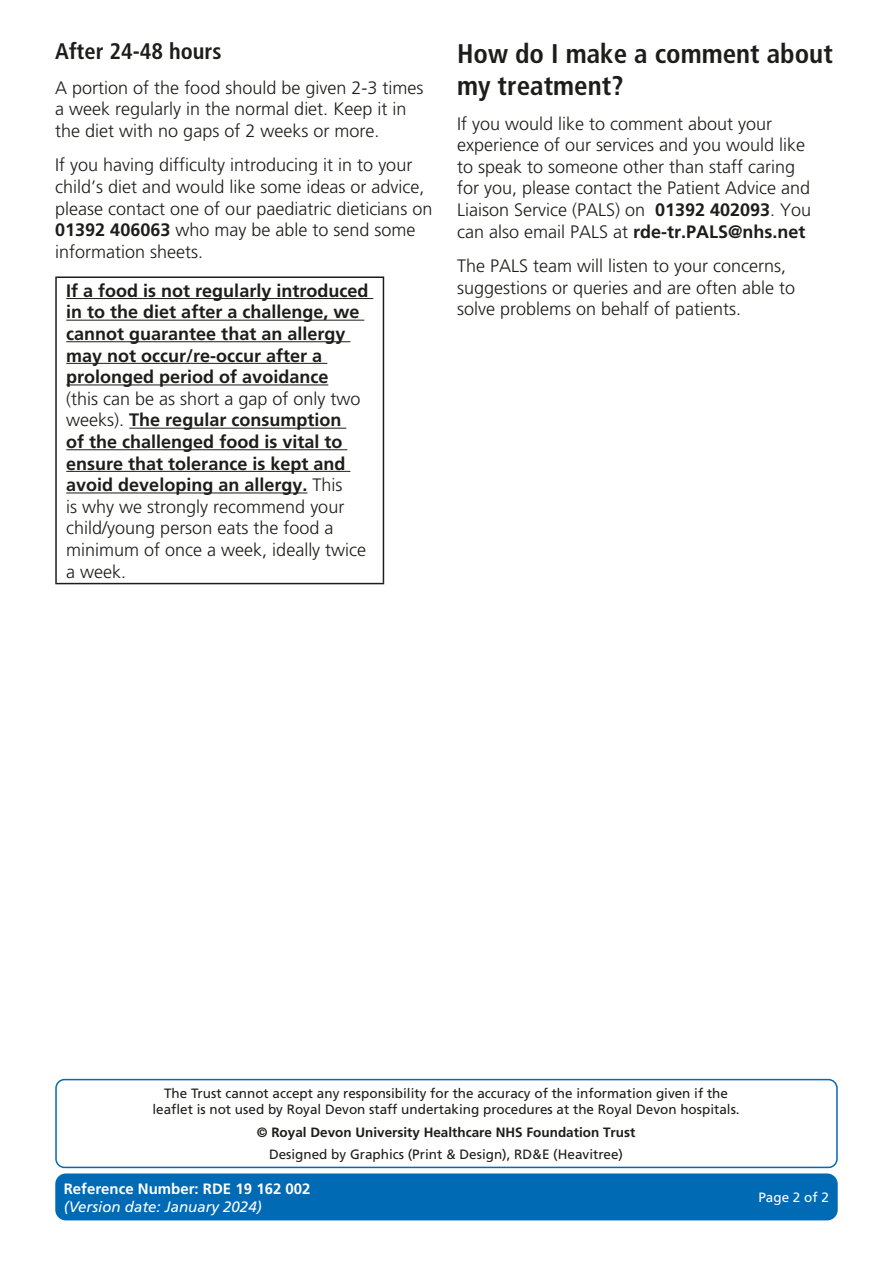
<style>
.page{position:relative;width:893px;height:1263px;background:#fff}
.page>*{position:absolute;margin:0;border:0;box-sizing:border-box;transform-origin:0 0}
.t1{font:700 condensed 27px/32.4px "Frutiger 67";color:#1d1d1b}
.t2{font:700 condensed 22.5px "Frutiger 67";color:#1d1d1b}
.t3{font:300 18px/21.6px "Frutiger 45";color:#1d1d1b}
.t4{font:700 18px/21.6px "Frutiger 65";color:#1d1d1b}
.t5{font:700 15px "Frutiger 65";color:#fff}
.t6{font:italic 15px "Frutiger 56";color:#fff}
.t7{font:13.5px/16.2px "Frutiger 55 Roman";color:#1d1d1b;text-align:center}
.t8{font:700 13.5px "Frutiger 65";color:#1d1d1b}
.t9{font:13.5px "Frutiger 55 Roman";color:#fff}
.s1{font-family:"Frutiger 65";font-weight:700}
.s2{font-family:"Frutiger 45";font-weight:300}
</style>
<div class="page">
<div style="left:55px;top:1173px;width:783px;height:47px;background:#006ab5;border-radius:11px"></div>
<div style="left:55px;top:1079px;width:783px;height:89px;border:2px solid #006ab5;border-radius:9px"></div>
<hr style="left:55px;top:276px;width:329px;height:2px;background:#1d1d1b">
<hr style="left:55px;top:278px;width:2px;height:305px;background:#1d1d1b">
<hr style="left:383px;top:278px;width:1px;height:305px;background:#1d1d1b">
<hr style="left:55px;top:583px;width:329px;height:1px;background:#1d1d1b">
<hr style="left:66px;top:298px;width:307px;height:1px;background:#1d1d1b">
<hr style="left:66px;top:320px;width:298px;height:1px;background:#1d1d1b">
<hr style="left:66px;top:341px;width:284px;height:1px;background:#1d1d1b">
<hr style="left:66px;top:363px;width:261px;height:1px;background:#1d1d1b">
<hr style="left:66px;top:384px;width:262px;height:1px;background:#1d1d1b">
<hr style="left:129px;top:428px;width:217px;height:1px;background:#1d1d1b">
<hr style="left:66px;top:449px;width:281px;height:1px;background:#1d1d1b">
<hr style="left:66px;top:471px;width:284px;height:1px;background:#1d1d1b">
<hr style="left:66px;top:492px;width:241px;height:1px;background:#1d1d1b">
<p class="t2" style="left:55px;top:38px;width:168px">After 24-48 hours</p>
<p class="t3" style="left:55px;top:77px;width:370px">A portion of the food should be given 2-3 times a week regularly in the normal diet. Keep it in the diet with no gaps of 2 weeks or more.</p>
<p class="t3" style="left:55px;top:154px;width:379px">If you having difficulty introducing it in to your child’s diet and would like some ideas or advice, please contact one of our paediatric dieticians on <span class="s1">01392 406063</span> who may be able to send some information sheets.</p>
<p class="t4" style="left:66px;top:279px;width:304px">If a food is not regularly introduced in to the diet after a challenge, we cannot guarantee that an allergy may not occur/re-occur after a prolonged period of avoidance</p>
<p class="t3" style="left:66px;top:388px;width:296px">(this can be as short a gap of only two</p>
<p class="t4" style="left:66px;top:409px;width:281px"><span class="s2">weeks).</span> The regular consumption of the challenged food is vital to ensure that tolerance is kept and avoid developing an allergy. <span class="s2">This</span></p>
<p class="t3" style="left:66px;top:496px;width:302px">is why we strongly recommend your child/young person eats the food a minimum of once a week, ideally twice a week.</p>
<h1 class="t1" style="left:457px;top:37px;width:377px">How do I make a comment about my treatment?</h1>
<p class="t3" style="left:457px;top:112px;width:356px">If you would like to comment about your experience of our services and you would like to speak to someone other than staff caring for you, please contact the Patient Advice and Liaison Service (PALS) on <span class="s1">01392 402093</span>. You</p>
<p class="t4" style="left:457px;top:220px;width:350px"><span class="s2">can also email PALS at</span> rde-tr.PALS@nhs.net</p>
<p class="t3" style="left:457px;top:255px;width:340px">The PALS team will listen to your concerns, suggestions or queries and are often able to solve problems on behalf of patients.</p>
<p class="t7" style="left:152px;top:1085px;width:589px">The Trust cannot accept any responsibility for the accuracy of the information given if the leaflet is not used by Royal Devon staff undertaking procedures at the Royal Devon hospitals.</p>
<p class="t8" style="left:257px;top:1124px;width:380px">© Royal Devon University Healthcare NHS Foundation Trust</p>
<p class="t7" style="left:269px;top:1146px;width:356px">Designed by Graphics (Print &amp; Design), RD&amp;E (Heavitree)</p>
<p class="t5" style="left:64px;top:1179px;width:248px">Reference Number: RDE 19 162 002</p>
<p class="t6" style="left:64px;top:1197px;width:199px">(Version date: January 2024)</p>
<p class="t9" style="left:758px;top:1189px;width:72px">Page 2 of 2</p>
</div>
